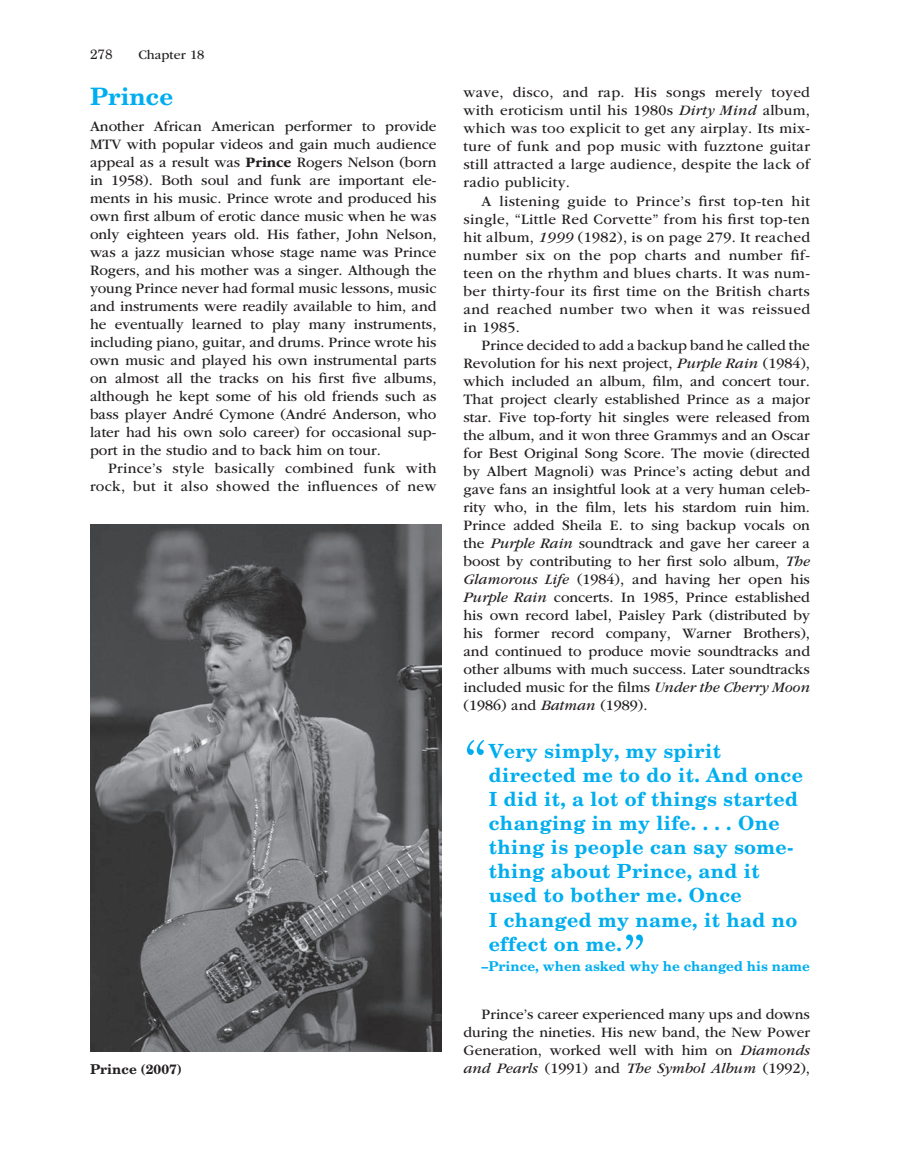
<style>
.page{position:relative;width:918px;height:1175px;background:#fff}
.page>*{position:absolute;margin:0;border:0;box-sizing:border-box;transform-origin:0 0}
.t1{font:58.5px "ITC Garamond Std";color:#00aeef}
.t2{font:700 24px "New Century Schlbk LT Std";color:#00aeef}
.t3{font:700 19.5px/24px "New Century Schlbk LT Std";letter-spacing:.02em;color:#00aeef}
.t4{font:15px/18px "ITC Garamond Std";letter-spacing:.02em;color:#231f20;text-align:justify}
.t5{font:italic 15px "ITC Garamond Std";color:#231f20}
.t6{font:700 13.5px "New Century Schlbk LT Std";color:#00aeef}
.t7{font:700 13.5px "New Century Schlbk LT Std";color:#231f20}
.t8{font:13.5px "ITC Garamond Std";color:#231f20}
.t9{font:13.5px "New Century Schlbk LT Std";color:#231f20}
.s1{font-weight:700}
.s2{font-style:italic}
.s3{font-style:normal}
</style>
<div class="page">
<img style="left:90px;top:525px;width:351px;height:526px">
<p class="t9" style="left:90px;top:49px;width:24px">278</p>
<p class="t8" style="left:138px;top:49px;width:68px">Chapter 18</p>
<h2 class="t2" style="left:90px;top:87px;width:85px">Prince</h2>
<p class="t4" style="left:90px;top:118px;width:348px">Another African American performer to provide MTV with popular videos and gain much audience appeal as a result was <span class="s1">Prince</span> Rogers Nelson (born in 1958). Both soul and funk are important ele&shy;ments in his music. Prince wrote and produced his own first album of erotic dance music when he was only eighteen years old. His father, John Nelson, was a jazz musician whose stage name was Prince Rogers, and his mother was a singer. Although the young Prince never had formal music lessons, music and instruments were readily available to him, and he eventually learned to play many instruments, including piano, guitar, and drums. Prince wrote his own music and played his own instrumental parts on almost all the tracks on his first five albums, although he kept some of his old friends such as bass player André Cymone (André Anderson, who later had his own solo career) for occasional sup&shy;port in the studio and to back him on tour.</p>
<p class="t4" style="left:90px;top:460px;width:348px;text-align:right">Prince’s style basically combined funk with rock, but it also showed the influences of new</p>
<p class="t4" style="left:464px;top:85px;width:348px">wave, disco, and rap. His songs merely toyed with eroticism until his 1980s <span class="s2">Dirty Mind</span> album, which was too explicit to get any airplay. Its mix&shy;ture of funk and pop music with fuzztone guitar still attracted a large audience, despite the lack of radio publicity.</p>
<p class="t4" style="left:464px;top:193px;width:348px;text-indent:18px">A listening guide to Prince’s first top-ten hit single, “Little Red Corvette” from his first top-ten hit album, <span class="s2">1999</span> (1982), is on page 279. It reached number six on the pop charts and number fif&shy;teen on the rhythm and blues charts. It was num&shy;ber thirty-four its first time on the British charts and reached number two when it was reissued in 1985.</p>
<p class="t4" style="left:464px;top:337px;width:348px;text-indent:18px">Prince decided to add a backup band he called the Revolution for his next project, <span class="s2">Purple Rain</span> (1984), which included an album, film, and concert tour.<br>That project clearly established Prince as a major star. Five top-forty hit singles were released from the album, and it won three Grammys and an Oscar for Best Original Song Score. The movie (directed by Albert Magnoli) was Prince’s acting debut and gave fans an insightful look at a very human celeb&shy;rity who, in the film, lets his stardom ruin him.<br>Prince added Sheila E. to sing backup vocals on the <span class="s2">Purple Rain</span> soundtrack and gave her career a boost by contributing to her first solo album, <span class="s2">The Glamorous Life</span> (1984), and having her open his <span class="s2">Purple Rain</span> concerts. In 1985, Prince established his own record label, Paisley Park (distributed by his former record company, Warner Brothers), and continued to produce movie soundtracks and other albums with much success. Later soundtracks included music for the films <span class="s2">Under the Cherry Moon </span>(1986) and <span class="s2">Batman</span> (1989).</p>
<h1 class="t1" style="left:464px;top:739px;width:26px">“</h1>
<h3 class="t3" style="left:489px;top:741px;width:316px">Very simply, my spirit directed me to do it. And once<br>I did it, a lot of things started changing in my life. . . . One thing is people can say some&shy;thing about Prince, and it used to bother me. Once<br>I changed my name, it had no effect on me.</h3>
<p class="t6" style="left:482px;top:961px;width:330px">–Prince, when asked why he changed his name</p>
<h1 class="t1" style="left:622px;top:931px;width:26px">”</h1>
<p class="t4" style="left:464px;top:1006px;width:348px;text-indent:18px">Prince’s career experienced many ups and downs during the nineties. His new band, the New Power Generation, worked well with him on <span class="s2">Diamonds</span></p>
<p class="t7" style="left:90px;top:1063px;width:94px">Prince (2007)</p>
<p class="t5" style="left:464px;top:1063px;width:348px">and Pearls <span class="s3">(1991) and</span> The Symbol Album <span class="s3">(1992),</span></p>
</div>
